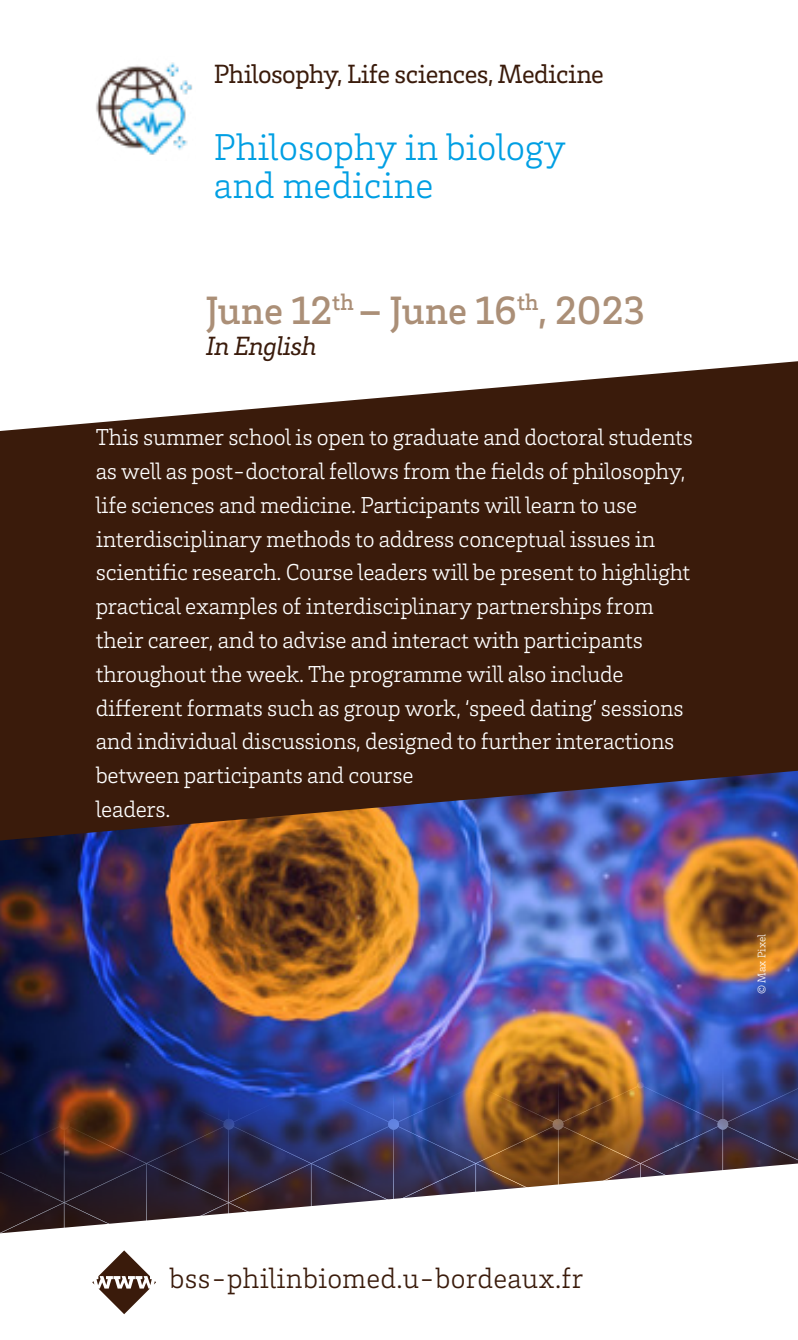
<style>
.page{position:relative;width:798px;height:1340px;background:#fff}
.page>*{position:absolute;margin:0;border:0;box-sizing:border-box;transform-origin:0 0}
.t1{font:500 40.5px "Brix Slab";color:#ab8f77}
.t2{font:300 38.25px/38.2px "Brix Slab";color:#009fe3}
.t3{font:300 29.25px "Brix Slab";letter-spacing:.01em;color:#3a1b0b}
.t4{font:27px "Brix Slab";letter-spacing:-.02em;color:#3a1b0b}
.t5{font:italic 27px "Brix Slab";letter-spacing:-.02em;color:#3a1b0b}
.t6{font:300 23.62px/33.8px "Brix Slab";letter-spacing:-.01em;color:#fff}
.t7{font:300 11.25px "Brix Slab";color:#fff}
</style>
<div class="page">
<svg style="left:0;top:361px;width:797px;height:409px;background:#4a2e1f"></svg>
<img style="left:0;top:770px;width:797px;height:175px">
<img style="left:0;top:945px;width:797px;height:10px">
<img style="left:0;top:955px;width:797px;height:208px">
<svg style="left:0;top:1163px;width:797px;height:152px"></svg>
<img style="left:96px;top:62px;width:96px;height:93px">
<svg style="left:92px;top:1250px;width:64px;height:64px"></svg>
<p class="t4" style="left:214px;top:57px;width:391px">Philosophy, Life sciences, Medicine</p>
<h2 class="t2" style="left:214px;top:126px;width:353px">Philosophy in biology and medicine</h2>
<h1 class="t1" style="left:206px;top:284px;width:440px">June 12<sup>th</sup> – June 16<sup>th</sup>, 2023</h1>
<p class="t5" style="left:206px;top:328px;width:112px">In English</p>
<p class="t6" style="left:96px;top:419px;width:598px">This summer school is open to graduate and doctoral students as well as post-doctoral fellows from the fields of philosophy, life sciences and medicine. Participants will learn to use interdisciplinary methods to address conceptual issues in scientific research. Course leaders will be present to highlight practical examples of interdisciplinary partnerships from their career, and to advise and interact with participants throughout the week. The programme will also include different formats such as group work, ‘speed dating’ sessions and individual discussions, designed to further interactions between participants and course<br>leaders.</p>
<p class="t7" style="left:754px;top:993px;width:61px;rotate:-90deg">© Max Pixel</p>
<p class="t3" style="left:169px;top:1259px;width:415px">bss-philinbiomed.u-bordeaux.fr</p>
</div>
